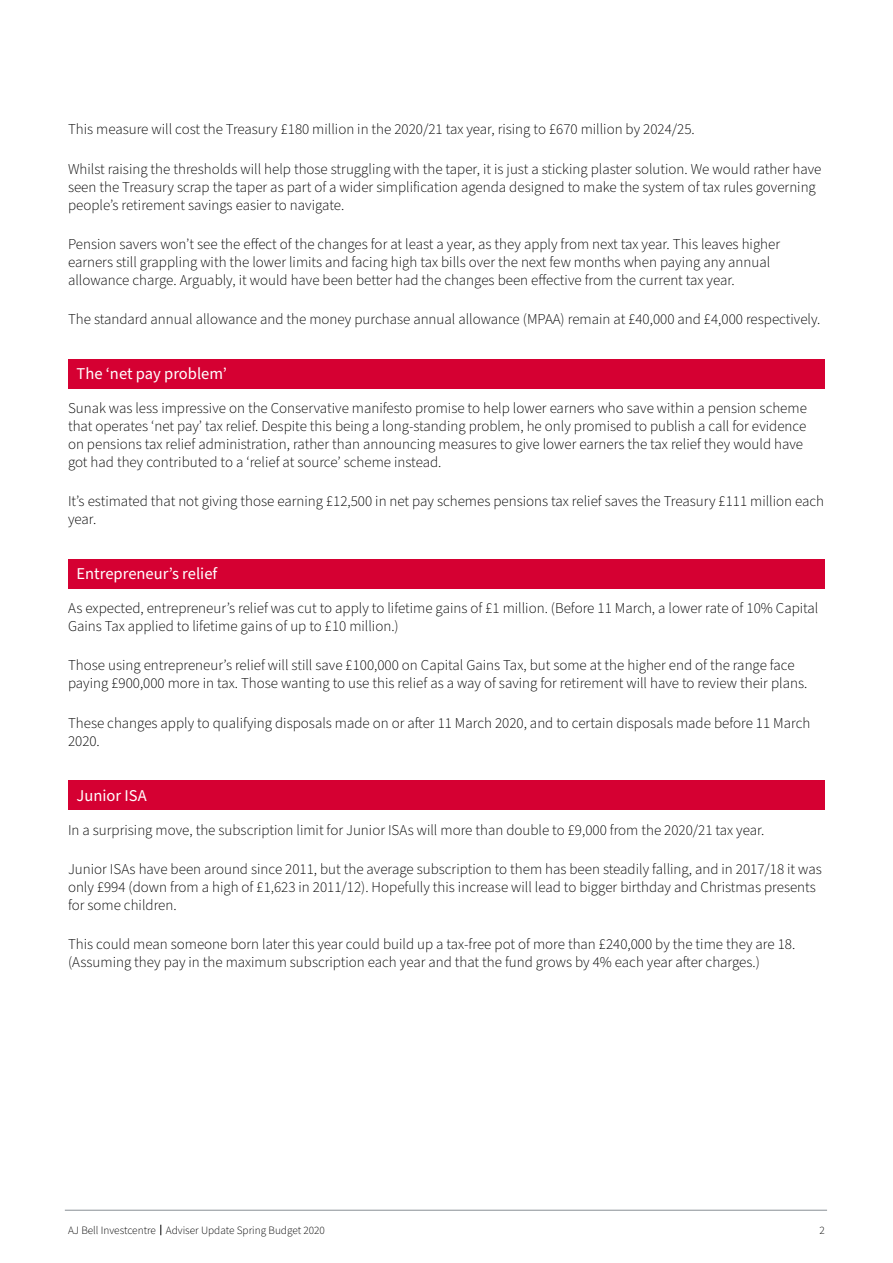
<style>
.page{position:relative;width:893px;height:1263px;background:#fff}
.page>*{position:absolute;margin:0;border:0;box-sizing:border-box;transform-origin:0 0}
.t1{font:16.5px "Source Sans Pro";color:#fff}
.t2{font:300 15px/18px "Source Sans Pro";color:#000}
.t3{font:300 11.25px "Source Sans Pro";color:#000}
</style>
<div class="page">
<hr style="left:65px;top:1210px;width:762px;height:1px;background:#888f95">
<div style="left:68px;top:359px;width:757px;height:30px;background:#d50032"></div>
<div style="left:68px;top:559px;width:757px;height:30px;background:#d50032"></div>
<div style="left:68px;top:780px;width:757px;height:30px;background:#d50032"></div>
<p class="t2" style="left:68px;top:121px;width:628px">This measure will cost the Treasury £180 million in the 2020/21 tax year, rising to £670 million by 2024/25.</p>
<p class="t2" style="left:68px;top:160px;width:755px">Whilst raising the thresholds will help those struggling with the taper, it is just a sticking plaster solution. We would rather have seen the Treasury scrap the taper as part of a wider simplification agenda designed to make the system of tax rules governing people’s retirement savings easier to navigate.</p>
<p class="t2" style="left:68px;top:235px;width:714px">Pension savers won’t see the effect of the changes for at least a year, as they apply from next tax year. This leaves higher earners still grappling with the lower limits and facing high tax bills over the next few months when paying any annual allowance charge. Arguably, it would have been better had the changes been effective from the current tax year.</p>
<p class="t2" style="left:68px;top:311px;width:754px">The standard annual allowance and the money purchase annual allowance (MPAA) remain at £40,000 and £4,000 respectively.</p>
<p class="t1" style="left:77px;top:363px;width:152px">The ‘net pay problem’</p>
<p class="t2" style="left:68px;top:400px;width:740px">Sunak was less impressive on the Conservative manifesto promise to help lower earners who save within a pension scheme that operates ‘net pay’ tax relief. Despite this being a long-standing problem, he only promised to publish a call for evidence on pensions tax relief administration, rather than announcing measures to give lower earners the tax relief they would have got had they contributed to a ‘relief at source’ scheme instead.</p>
<p class="t2" style="left:68px;top:493px;width:758px">It’s estimated that not giving those earning £12,500 in net pay schemes pensions tax relief saves the Treasury £111 million each year.</p>
<p class="t1" style="left:77px;top:563px;width:142px">Entrepreneur’s relief</p>
<p class="t2" style="left:68px;top:600px;width:752px">As expected, entrepreneur’s relief was cut to apply to lifetime gains of £1 million. (Before 11 March, a lower rate of 10% Capital<br>Gains Tax applied to lifetime gains of up to £10 million.)</p>
<p class="t2" style="left:68px;top:657px;width:741px">Those using entrepreneur’s relief will still save £100,000 on Capital Gains Tax, but some at the higher end of the range face paying £900,000 more in tax. Those wanting to use this relief as a way of saving for retirement will have to review their plans.</p>
<p class="t2" style="left:68px;top:714px;width:744px">These changes apply to qualifying disposals made on or after 11 March 2020, and to certain disposals made before 11 March<br>2020.</p>
<p class="t1" style="left:77px;top:784px;width:72px">Junior ISA</p>
<p class="t2" style="left:68px;top:821px;width:698px">In a surprising move, the subscription limit for Junior ISAs will more than double to £9,000 from the 2020/21 tax year.</p>
<p class="t2" style="left:68px;top:860px;width:755px">Junior ISAs have been around since 2011, but the average subscription to them has been steadily falling, and in 2017/18 it was only £994 (down from a high of £1,623 in 2011/12). Hopefully this increase will lead to bigger birthday and Christmas presents for some children.</p>
<p class="t2" style="left:68px;top:935px;width:729px">This could mean someone born later this year could build up a tax-free pot of more than £240,000 by the time they are 18. (Assuming they pay in the maximum subscription each year and that the fund grows by 4% each year after charges.)</p>
<p class="t3" style="left:68px;top:1222px;width:258px">AJ Bell Investcentre Adviser Update Spring Budget 2020</p>
<p class="t3" style="left:820px;top:1222px;width:7px">2</p>
</div>
